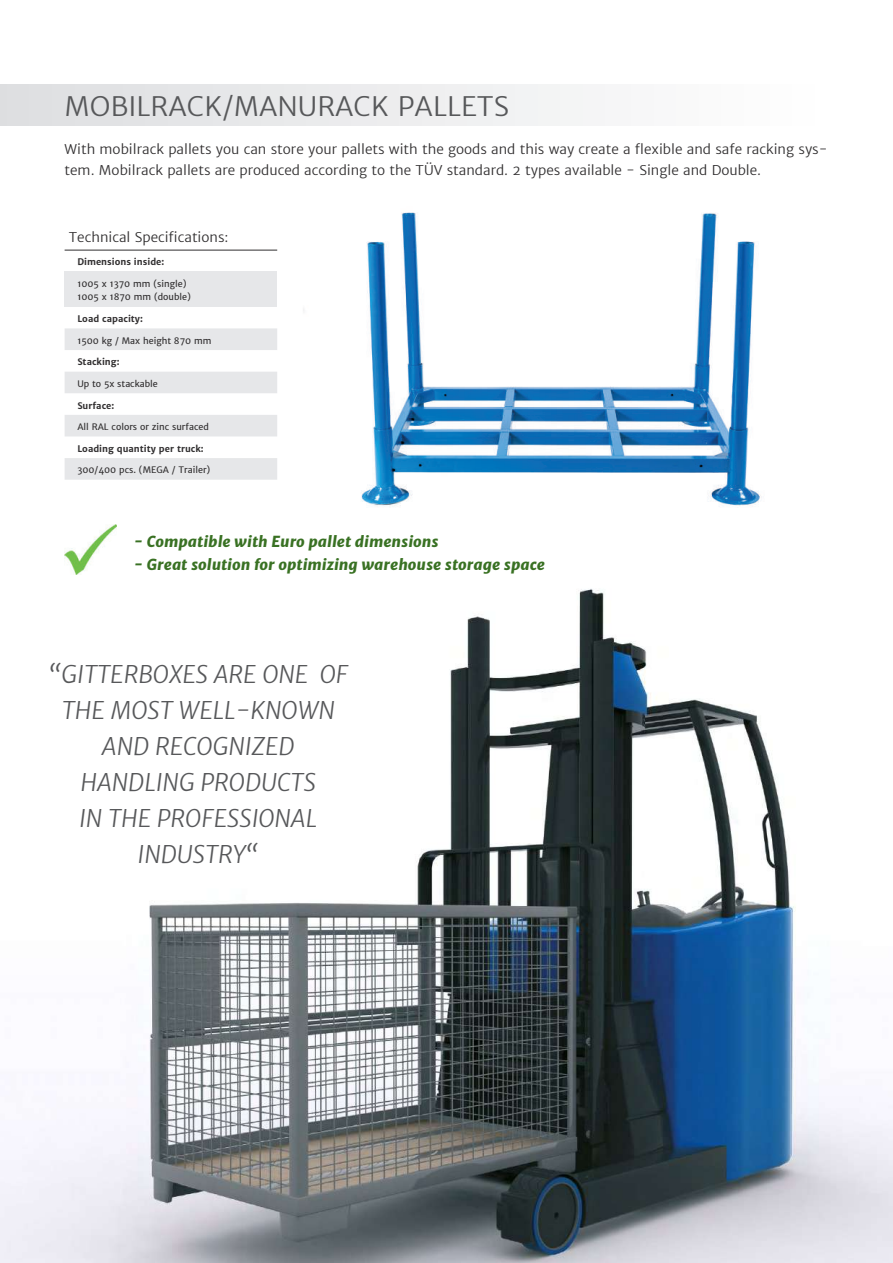
<style>
.page{position:relative;width:893px;height:1263px;background:#fff}
.page>*{position:absolute;margin:0;border:0;box-sizing:border-box;transform-origin:0 0}
.t1{font:300 27px "Merriweather Sans";color:#57585a}
.t2{font:italic 300 24px/36px "Merriweather Sans";color:#57585a;text-align:center}
.t3{font:italic 15px "Merriweather Sans Extra Bld";color:#397123}
.t4{font:300 13.5px/21px "Merriweather Sans";color:#312f30}
.t5{font:9px/13.5px "Merriweather Sans";color:#312f30}
.t6{font:700 9px "Merriweather Sans";color:#312f30}
</style>
<div class="page">
<img style="left:0;top:589px;width:893px;height:674px">
<div style="left:0;top:84px;width:820px;height:42px;background:linear-gradient(to right,#dddee0,#fefefe)"></div>
<div style="left:65px;top:272px;width:212px;height:35px;background:#e6e7e9"></div>
<svg style="left:65px;top:328px;width:212px;height:152px"></svg>
<hr style="left:65px;top:250px;width:212px;height:1px;background:#312f30">
<img style="left:303px;top:212px;width:459px;height:295px">
<img style="left:65px;top:525px;width:52px;height:49px">
<h1 class="t1" style="left:65px;top:90px;width:446px">MOBILRACK/MANURACK PALLETS</h1>
<p class="t4" style="left:65px;top:138px;width:765px">With mobilrack pallets you can store your pallets with the goods and this way create a flexible and safe racking sys&shy;tem. Mobilrack pallets are produced according to the TÜV standard. 2 types available - Single and Double.</p>
<p class="t4" style="left:69px;top:226px;width:161px">Technical Specifications:</p>
<p class="t6" style="left:77px;top:257px;width:88px">Dimensions inside:</p>
<p class="t5" style="left:77px;top:277px;width:115px">1005 x 1370 mm (single)<br>1005 x 1870 mm (double)</p>
<p class="t6" style="left:77px;top:313px;width:67px">Load capacity:</p>
<p class="t5" style="left:77px;top:334px;width:136px">1500 kg / Max height 870 mm</p>
<p class="t6" style="left:77px;top:356px;width:44px">Stacking:</p>
<p class="t5" style="left:77px;top:377px;width:82px">Up to 5x stackable</p>
<p class="t6" style="left:77px;top:400px;width:38px">Surface:</p>
<p class="t5" style="left:77px;top:420px;width:133px">All RAL colors or zinc surfaced</p>
<p class="t6" style="left:77px;top:443px;width:128px">Loading quantity per truck:</p>
<p class="t5" style="left:77px;top:463px;width:134px">300/400 pcs. (MEGA / Trailer)</p>
<p class="t3" style="left:134px;top:532px;width:306px">- Compatible with Euro pallet dimensions</p>
<p class="t3" style="left:134px;top:555px;width:412px">- Great solution for optimizing warehouse storage space</p>
<h2 class="t2" style="left:48px;top:656px;width:301px">“GITTERBOXES ARE ONE OF<br>THE MOST WELL-KNOWN<br>AND RECOGNIZED<br>HANDLING PRODUCTS<br>IN THE PROFESSIONAL<br>INDUSTRY“</h2>
</div>
